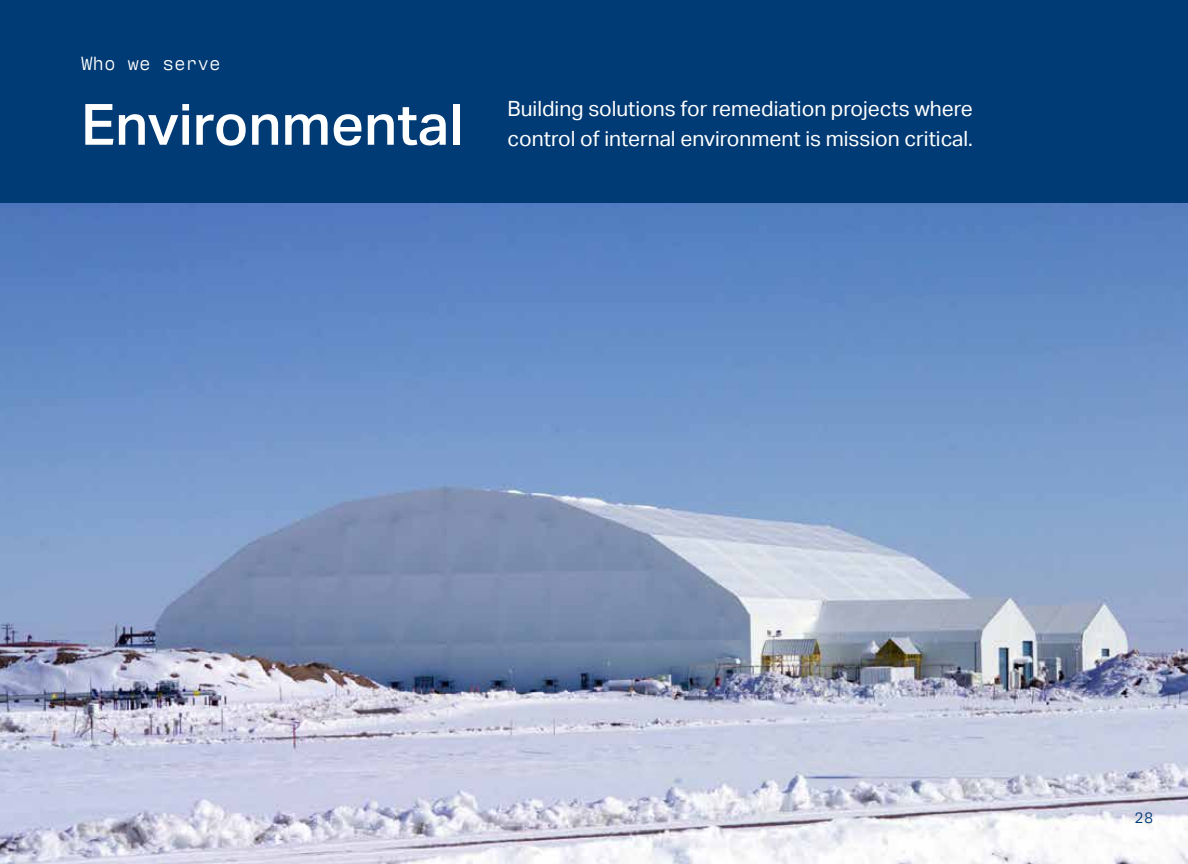
<style>
.page{position:relative;width:1188px;height:864px;background:#fff}
.page>*{position:absolute;margin:0;border:0;box-sizing:border-box;transform-origin:0 0}
.t1{font:500 57px "Aktiv Grotesk";color:#fff}
.t2{font:21px/30px "Aktiv Grotesk";color:#fff}
.t3{font:19.5px "Antarctican Mono";color:#fff}
.t4{font:16.5px "Antarctican Mono";color:#003a76}
</style>
<div class="page">
<img style="left:0;top:202px;width:1187px;height:662px">
<div style="left:0;top:0;width:1188px;height:202px;background:#003b75"></div>
<hr style="left:1187px;top:176px;width:1px;height:688px;background:#003a76">
<p class="t3" style="left:81px;top:48px;width:141px">Who we serve</p>
<h1 class="t1" style="left:81px;top:92px;width:384px">Environmental</h1>
<p class="t2" style="left:508px;top:94px;width:467px">Building solutions for remediation projects where control of internal environment is mission critical.</p>
<p class="t4" style="left:1134px;top:805px;width:21px">28</p>
</div>
